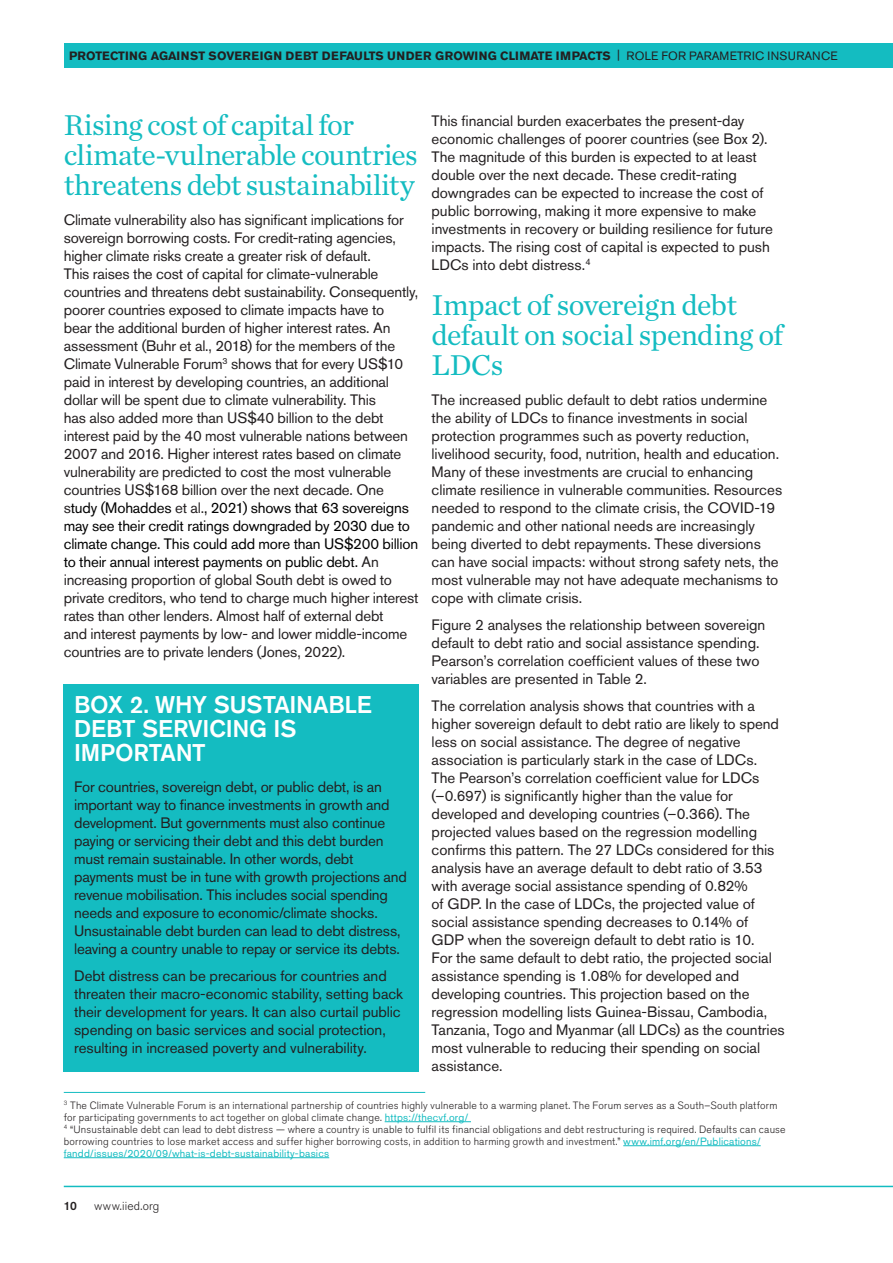
<style>
.page{position:relative;width:893px;height:1263px;background:#fff}
.page>*{position:absolute;margin:0;border:0;box-sizing:border-box;transform-origin:0 0}
.IIED_WP_Subheading{font:30px/30px "Chronicle Text G1";letter-spacing:-.025em;color:#14bcc1}
.IIED_WP_Box_title{font:500 24px/24px "Akzidenz Grotesk BE";letter-spacing:-.01em;color:#fff}
.IIED_WP_Body_copy{font:15px/18px "Akzidenz Grotesk BE";letter-spacing:-.005em;color:#231f20}
.t1{font:700 12px "Akzidenz Grotesk BE";letter-spacing:.02em;color:#231f20}
.t2{font:300 12px "Akzidenz Grotesk BE";letter-spacing:.015em;color:#231f20}
.t3{font:500 12px "Akzidenz Grotesk BE";color:#231f20}
.IIED_WP_Footnote{font:300 10.5px/12px "Akzidenz Grotesk BE";letter-spacing:.02em;color:#231f20}
.s1{font-weight:400}
.s2{color:#000}
.s3{font-weight:400;color:#14bcc1}
</style>
<div class="page">
<div style="left:65px;top:43px;width:828px;height:24px;background:#14bcc1"></div>
<hr style="left:64px;top:1186px;width:829px;height:1px;background:#14bcc1">
<hr style="left:64px;top:1092px;width:361px;height:1px;background:#14bcc1">
<hr style="left:385px;top:1121px;width:86px;height:1px;background:#14bcc1">
<hr style="left:623px;top:1145px;width:138px;height:1px;background:#14bcc1">
<hr style="left:64px;top:1157px;width:265px;height:1px;background:#14bcc1">
<div style="left:63px;top:684px;width:355px;height:387px;background:#14bcc1"></div>
<p class="t1" style="left:69px;top:49px;width:770px">PROTECTING AGAINST SOVEREIGN DEBT DEFAULTS UNDER GROWING CLIMATE IMPACTS <span class="s1">| ROLE FOR PARAMETRIC INSURANCE</span></p>
<h3 class="IIED_WP_Subheading" style="left:64px;top:108px;width:355px">Rising cost of capital for climate-vulnerable countries threatens debt sustainability</h3>
<p class="IIED_WP_Body_copy" style="left:64px;top:211px;width:356px">Climate vulnerability also has significant implications for sovereign borrowing costs. For credit-rating agencies, higher climate risks create a greater risk of default.<br>This raises the cost of capital for climate-vulnerable countries and threatens debt sustainability. Consequently, poorer countries exposed to climate impacts have to<br>bear the additional burden of higher interest rates. An assessment (Buhr et al., 2018) for the members of the Climate Vulnerable Forum<sup>3</sup> shows that for every US$10 paid in interest by developing countries, an additional dollar will be spent due to climate vulnerability. This<br>has also added more than US$40 billion to the debt interest paid by the 40 most vulnerable nations between 2007 and 2016. Higher interest rates based on climate vulnerability are predicted to cost the most vulnerable countries US$168 billion over the next decade. One s<span class="s2">tudy (Mohaddes</span> et al.<span class="s2">, 2021) shows that 63 sovereigns may see their credit ratings downgraded by 2030 due to climate change. This could add more than US$200 billion to their annual interest payments on public debt.</span> An increasing proportion of global South debt is owed to private creditors, who tend to charge much higher interest rates than other lenders. Almost half of external debt<br>and interest payments by low- and lower middle-income countries are to private lenders (Jones, 2022).</p>
<p class="IIED_WP_Box_title" style="left:74px;top:692px;width:299px">BOX 2. WHY SUSTAINABLE<br>DEBT SERVICING IS<br>IMPORTANT</p>
<p class="IIED_WP_Body_copy" style="left:74px;top:778px;width:334px">For countries, sovereign debt, or public debt, is an important way to finance investments in growth and development. But governments must also continue paying or servicing their debt and this debt burden must remain sustainable. In other words, debt payments must be in tune with growth projections and revenue mobilisation. This includes social spending needs and exposure to economic/climate shocks.<br>Unsustainable debt burden can lead to debt distress, leaving a country unable to repay or service its debts.</p>
<p class="IIED_WP_Body_copy" style="left:74px;top:967px;width:330px">Debt distress can be precarious for countries and threaten their macro-economic stability, setting back their development for years. It can also curtail public spending on basic services and social protection, resulting in increased poverty and vulnerability.</p>
<p class="IIED_WP_Body_copy" style="left:432px;top:112px;width:343px">This financial burden exacerbates the present-day economic challenges of poorer countries (see Box 2).<br>The magnitude of this burden is expected to at least double over the next decade. These credit-rating downgrades can be expected to increase the cost of public borrowing, making it more expensive to make investments in recovery or building resilience for future impacts. The rising cost of capital is expected to push LDCs into debt distress.<sup>4</sup></p>
<h3 class="IIED_WP_Subheading" style="left:432px;top:288px;width:353px">Impact of sovereign debt default on social spending of<br>LDCs</h3>
<p class="IIED_WP_Body_copy" style="left:432px;top:391px;width:352px">The increased public default to debt ratios undermine the ability of LDCs to finance investments in social protection programmes such as poverty reduction, livelihood security, food, nutrition, health and education.<br>Many of these investments are crucial to enhancing climate resilience in vulnerable communities. Resources needed to respond to the climate crisis, the COVID-19 pandemic and other national needs are increasingly being diverted to debt repayments. These diversions can have social impacts: without strong safety nets, the most vulnerable may not have adequate mechanisms to cope with climate crisis.</p>
<p class="IIED_WP_Body_copy" style="left:432px;top:616px;width:335px">Figure 2 analyses the relationship between sovereign default to debt ratio and social assistance spending.<br>Pearson’s correlation coefficient values of these two variables are presented in Table 2.</p>
<p class="IIED_WP_Body_copy" style="left:432px;top:697px;width:355px">The correlation analysis shows that countries with a higher sovereign default to debt ratio are likely to spend less on social assistance. The degree of negative association is particularly stark in the case of LDCs.<br>The Pearson’s correlation coefficient value for LDCs (–0.697) is significantly higher than the value for developed and developing countries (–0.366). The projected values based on the regression modelling confirms this pattern. The 27 LDCs considered for this analysis have an average default to debt ratio of 3.53 with average social assistance spending of 0.82%<br>of GDP. In the case of LDCs, the projected value of social assistance spending decreases to 0.14% of<br>GDP when the sovereign default to debt ratio is 10.<br>For the same default to debt ratio, the projected social assistance spending is 1.08% for developed and developing countries. This projection based on the regression modelling lists Guinea-Bissau, Cambodia, Tanzania, Togo and Myanmar (all LDCs) as the countries most vulnerable to reducing their spending on social assistance.</p>
<p class="IIED_WP_Footnote" style="left:64px;top:1099px;width:715px"><sup>3</sup> The Climate Vulnerable Forum is an international partnership of countries highly vulnerable to a warming planet. The Forum serves as a South–South platform for participating governments to act together on global climate change. <span class="s3">https://thecvf.org/</span></p>
<p class="IIED_WP_Footnote" style="left:64px;top:1123px;width:723px"><sup>4</sup> “Unsustainable debt can lead to debt distress — where a country is unable to fulfil its financial obligations and debt restructuring is required. Defaults can cause borrowing countries to lose market access and suffer higher borrowing costs, in addition to harming growth and investment.” <span class="s3">www.imf.org/en/Publications/ fandd/issues/2020/09/what-is-debt-sustainability-basics</span></p>
<p class="t3" style="left:64px;top:1199px;width:15px">10</p>
<p class="t2" style="left:94px;top:1199px;width:67px">www.iied.org</p>
</div>
